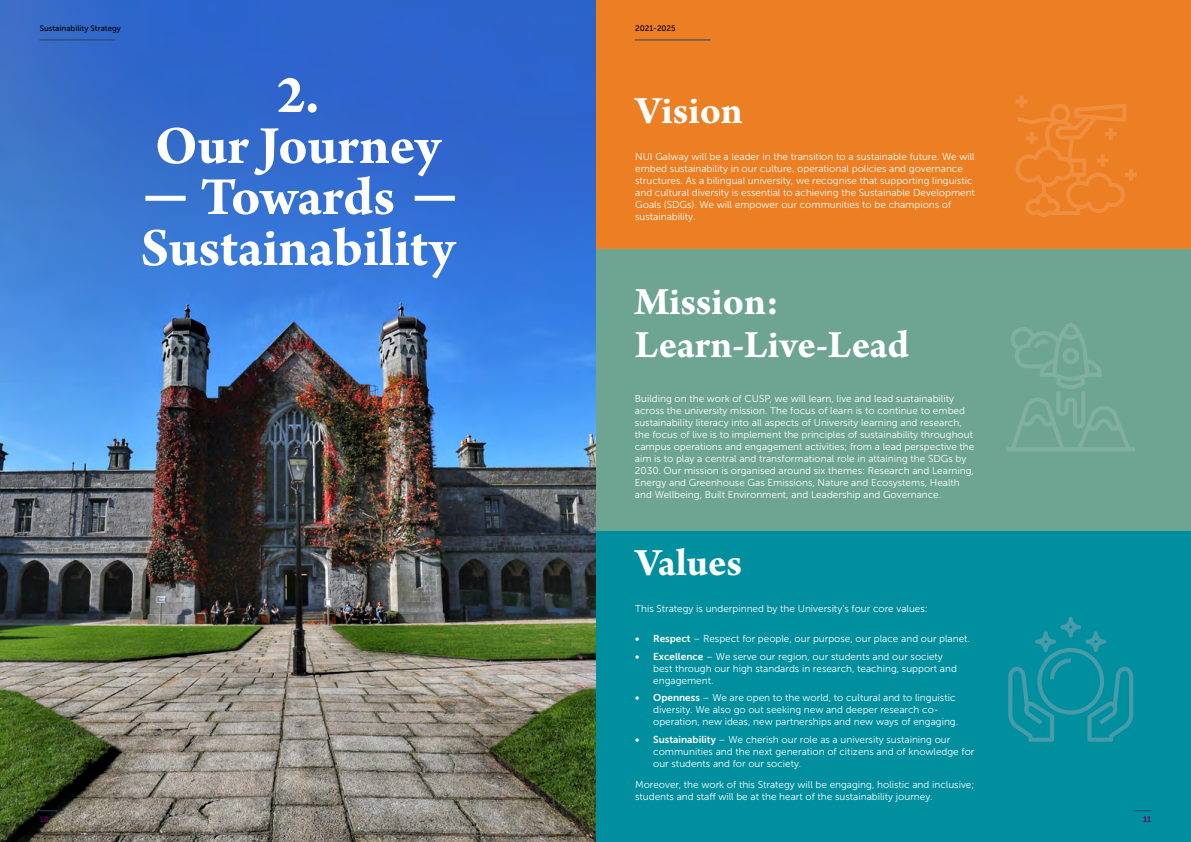
<style>
.page{position:relative;width:1191px;height:842px;background:#fff}
.page>*{position:absolute;margin:0;border:0;box-sizing:border-box;transform-origin:0 0}
.t1{font:700 57px/51px "Arno Pro";letter-spacing:-.005em;color:#fff;text-align:center}
.t2{font:700 41px/43.5px "Arno Pro";color:#fff}
.t3{font:10px/12px "Museo Sans 300";color:#fff}
.t4{font:8px "Museo Sans 500";color:#000}
.t5{font:8px "Museo Sans 700";color:#630460}
.s1{font-family:"Museo Sans 700"}
</style>
<div class="page">
<div style="left:595px;top:530px;width:596px;height:312px;background:#008f9f"></div>
<div style="left:595px;top:0;width:596px;height:249px;background:#ec7e23"></div>
<div style="left:595px;top:249px;width:596px;height:281px;background:#6ea592"></div>
<svg style="left:1015px;top:96px;width:122px;height:121px"></svg>
<svg style="left:1007px;top:323px;width:128px;height:128px"></svg>
<svg style="left:1008px;top:617px;width:125px;height:125px"></svg>
<img style="left:0;top:0;width:595px;height:842px">
<div style="left:145px;top:196px;width:41px;height:5px;background:#fff"></div>
<div style="left:415px;top:196px;width:40px;height:5px;background:#fff"></div>
<svg style="left:40px;top:810px;width:17px;height:1px"></svg>
<hr style="left:40px;top:40px;width:75px;height:1px;background:#254467">
<hr style="left:635px;top:40px;width:75px;height:1px;background:#254467">
<svg style="left:1133px;top:810px;width:18px;height:1px"></svg>
<p class="t4" style="left:40px;top:24px;width:83px">Sustainability Strategy</p>
<h1 class="t1" style="left:140px;top:72px;width:316px">2.<br>Our Journey<br>Towards<br>Sustainability</h1>
<p class="t4" style="left:635px;top:24px;width:42px">2021-2025</p>
<h2 class="t2" style="left:635px;top:91px;width:109px">Vision</h2>
<p class="t3" style="left:635px;top:150px;width:341px">NUI Galway will be a leader in the transition to a sustainable future. We will embed sustainability in our culture, operational policies and governance structures. As a bilingual university, we recognise that supporting linguistic and cultural diversity is essential to achieving the Sustainable Development Goals (SDGs). We will empower our communities to be champions of sustainability.</p>
<h2 class="t2" style="left:635px;top:281px;width:276px">Mission:<br>Learn-Live-Lead</h2>
<p class="t3" style="left:635px;top:392px;width:341px">Building on the work of CUSP, we will learn, live and lead sustainability across the university mission. The focus of learn is to continue to embed sustainability literacy into all aspects of University learning and research, the focus of live is to implement the principles of sustainability throughout campus operations and engagement activities; from a lead perspective the aim is to play a central and transformational role in attaining the SDGs by 2030. Our mission is organised around six themes: Research and Learning, Energy and Greenhouse Gas Emissions, Nature and Ecosystems, Health and Wellbeing, Built Environment, and Leadership and Governance.</p>
<h2 class="t2" style="left:635px;top:543px;width:108px">Values</h2>
<p class="t3" style="left:635px;top:603px;width:294px">This Strategy is underpinned by the University’s four core values:</p>
<p class="t3" style="left:635px;top:633px;width:336px"><span class="s1">• Respect</span> – Respect for people, our purpose, our place and our planet.</p>
<p class="t3" style="left:653px;top:650px;width:305px;text-indent:-18px"><span class="s1">• Excellence</span> – We serve our region, our students and our society best through our high standards in research, teaching, support and engagement.</p>
<p class="t3" style="left:653px;top:692px;width:306px;text-indent:-18px"><span class="s1">• Openness</span> – We are open to the world, to cultural and to linguistic diversity. We also go out seeking new and deeper research co&shy;operation, new ideas, new partnerships and new ways of engaging.</p>
<p class="t3" style="left:653px;top:734px;width:323px;text-indent:-18px"><span class="s1">• Sustainability</span> – We cherish our role as a university sustaining our communities and the next generation of citizens and of knowledge for our students and for our society.</p>
<p class="t3" style="left:635px;top:778px;width:340px">Moreover, the work of this Strategy will be engaging, holistic and inclusive; students and staff will be at the heart of the sustainability journey.</p>
<p class="t5" style="left:40px;top:815px;width:11px">10</p>
<p class="t5" style="left:1143px;top:815px;width:10px">11</p>
</div>
